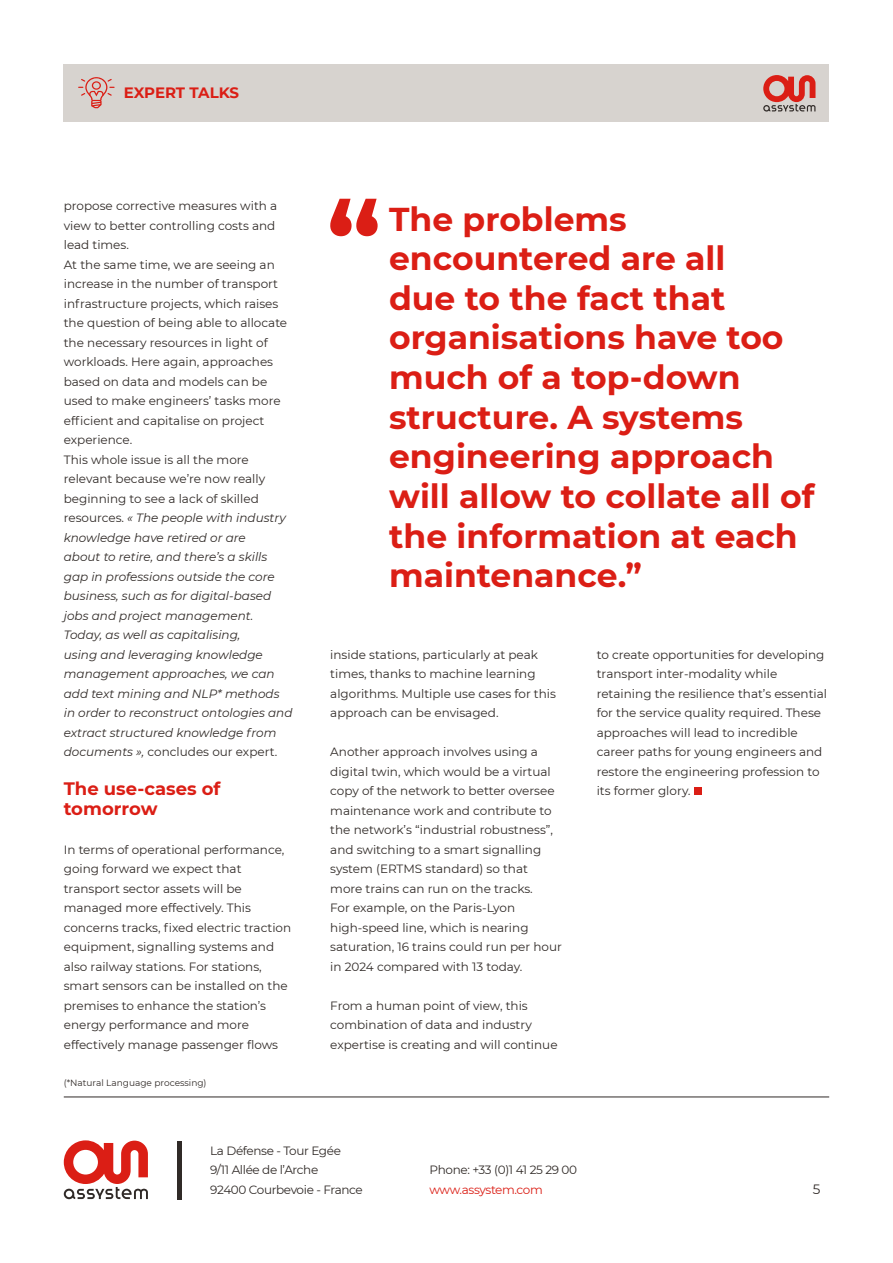
<style>
.page{position:relative;width:893px;height:1263px;background:#fff}
.page>*{position:absolute;margin:0;border:0;box-sizing:border-box;transform-origin:0 0}
.t1{font:700 33px/39.6px "Montserrat";color:#db1e15}
.t2{font:700 18px/19.5px "Montserrat";color:#db1e15}
.t3{font:700 15px "Montserrat";letter-spacing:-.01em;color:#db1e15}
.t4{font:13.5px "Montserrat";color:#302a27}
.t5{font:12px/19.5px "Montserrat";color:#302a27}
.t6{font:12px/19.5px "Montserrat";letter-spacing:-.03em;color:#302a27}
.t7{font:12px "Montserrat";letter-spacing:-.035em;color:#db1e15}
.t8{font:9px "Montserrat";color:#302a27}
.s1{font-style:italic}
</style>
<div class="page">
<div style="left:694px;top:787px;width:8px;height:8px;background:#db1e15"></div>
<div style="left:64px;top:64px;width:765px;height:58px;background:#d7d3cf"></div>
<svg style="left:78px;top:77px;width:37px;height:31px"></svg>
<svg style="left:763px;top:75px;width:52px;height:37px"></svg>
<svg style="left:330px;top:199px;width:48px;height:37px"></svg>
<hr style="left:64px;top:1097px;width:765px;height:1px;background:#302a27">
<svg style="left:64px;top:1140px;width:84px;height:59px"></svg>
<hr style="left:177px;top:1141px;width:4px;height:59px;background:#302a27">
<p class="t3" style="left:124px;top:82px;width:117px">EXPERT TALKS</p>
<p class="t5" style="left:64px;top:196px;width:230px">propose corrective measures with a view to better controlling costs and lead times.<br>At the same time, we are seeing an increase in the number of transport infrastructure projects, which raises the question of being able to allocate the necessary resources in light of workloads. Here again, approaches based on data and models can be used to make engineers’ tasks more efficient and capitalise on project experience.<br>This whole issue is all the more relevant because we’re now really beginning to see a lack of skilled resources. <span class="s1">« The people with industry knowledge have retired or are<br>about to retire, and there’s a skills gap in professions outside the core business, such as for digital-based jobs and project management.<br>Today, as well as capitalising,<br>using and leveraging knowledge management approaches, we can add text mining and NLP* methods in order to reconstruct ontologies and extract structured knowledge from documents »,</span> concludes our expert.</p>
<h2 class="t2" style="left:64px;top:778px;width:158px">The use-cases of tomorrow</h2>
<p class="t5" style="left:64px;top:839px;width:229px">In terms of operational performance, going forward we expect that transport sector assets will be managed more effectively. This concerns tracks, fixed electric traction equipment, signalling systems and also railway stations. For stations, smart sensors can be installed on the premises to enhance the station’s energy performance and more effectively manage passenger flows</p>
<p class="t8" style="left:64px;top:1077px;width:144px">(*Natural Language processing)</p>
<h1 class="t1" style="left:389px;top:197px;width:427px">The problems encountered are all<br>due to the fact that organisations have too much of a top-down structure. A systems engineering approach will allow to collate all of the information at each maintenance.”</h1>
<p class="t5" style="left:330px;top:644px;width:227px">inside stations, particularly at peak times, thanks to machine learning algorithms. Multiple use cases for this approach can be envisaged.</p>
<p class="t5" style="left:330px;top:742px;width:233px">Another approach involves using a digital twin, which would be a virtual copy of the network to better oversee maintenance work and contribute to the network’s “industrial robustness”, and switching to a smart signalling system (ERTMS standard) so that more trains can run on the tracks.<br>For example, on the Paris-Lyon high-speed line, which is nearing saturation, 16 trains could run per hour in 2024 compared with 13 today.</p>
<p class="t5" style="left:330px;top:995px;width:229px">From a human point of view, this combination of data and industry expertise is creating and will continue</p>
<p class="t5" style="left:597px;top:644px;width:232px">to create opportunities for developing transport inter-modality while retaining the resilience that’s essential for the service quality required. These approaches will lead to incredible career paths for young engineers and restore the engineering profession to its former glory<span class="s1">.</span></p>
<p class="t6" style="left:210px;top:1140px;width:154px">La Défense - Tour Egée<br>9/11 Allée de l’Arche<br>92400 Courbevoie - France</p>
<p class="t6" style="left:429px;top:1160px;width:149px">Phone: +33 (0)1 41 25 29 00</p>
<p class="t7" style="left:429px;top:1181px;width:115px">www.assystem.com</p>
<p class="t4" style="left:813px;top:1180px;width:9px">5</p>
</div>
